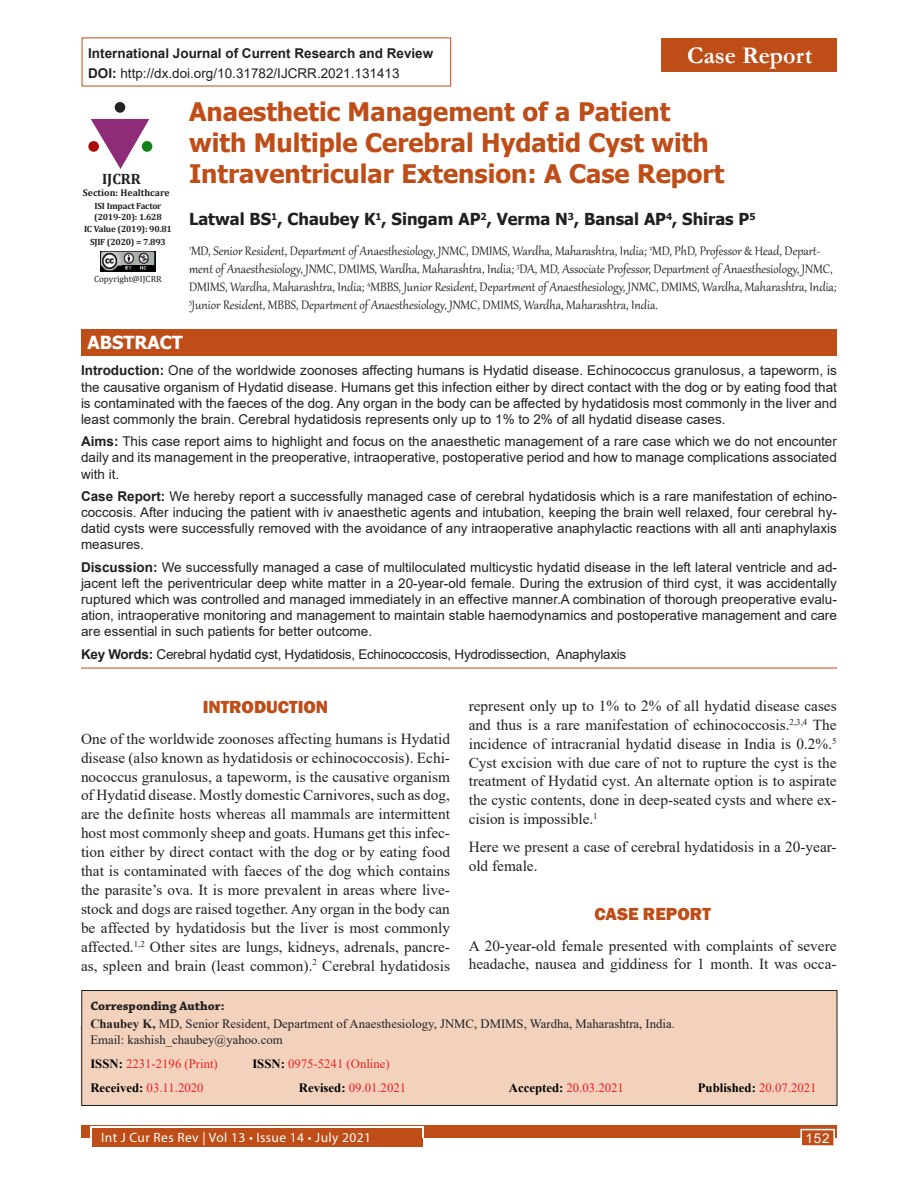
<style>
.page{position:relative;width:918px;height:1188px;background:#fff}
.page>*{position:absolute;margin:0;border:0;box-sizing:border-box;transform-origin:0 0}
.Article_title{font:700 25.5px/30.6px "Tahoma";color:#be4d18}
.Articles{font:700 24px "Garamond";color:#fff}
.Head_1{font:800 18px "Franklin Gothic";color:#be4d18}
.Head_1_copy_2{font:800 18px "Franklin Gothic";color:#be4d18}
.t1{font:700 18px "Tahoma";color:#fff}
.Author_name{font:700 16.5px "Tahoma";color:#231f20}
.Text_copy{font:15.3px/18.9px "Times New Roman";color:#231f20;text-align:justify}
.Author_affiliation{font:15px/18px "Gabriola";color:#231f20}
.t2{font:700 15px "Cambria";color:#231f20}
.Abstract_text{font:13.5px/16.2px "Arial";color:#231f20;text-align:justify}
.Keywords{font:13.5px "Arial";letter-spacing:-.02em;color:#231f20}
.t3{font:700 13.5px "Arial";color:#231f20}
.t4{font:13.5px "Myriad Pro";letter-spacing:.03em;color:#fff}
.t5{font:13.5px "Arial";color:#fff}
.Corresponding_text{font:12.75px/15.3px "Times New Roman";color:#231f20}
.Corresponding_text-2{font:12.75px "Times New Roman";color:#ee1d23}
.Corresponding_text-3{font:12.75px "Times New Roman";color:#ee2123}
.Corresponding_head{font:700 12.75px "Chaparral Pro";color:#231f20}
.Corresponding_text-4{font:700 12.75px "Times New Roman";color:#000}
.t6{font:700 9.75px "Cambria";color:#231f20}
.t7{font:700 9px/10.8px "Cambria";letter-spacing:-.02em;color:#231f20}
.Text{font:9px "Cambria";color:#231f20}
.s1{font-weight:700}
.s2{font-weight:700;color:#000}
.s3{font-weight:400;color:#ee1d23}
</style>
<div class="page">
<div style="left:81px;top:1125px;width:756px;height:13px;background:#be4d18"></div>
<div style="left:92px;top:1128px;width:330px;height:19px;background:#be4d18"></div>
<hr style="left:90px;top:1127px;width:333px;height:1px;background:#fff">
<svg style="left:90px;top:1128px;width:2px;height:10px"></svg>
<svg style="left:422px;top:1127px;width:2px;height:11px"></svg>
<div style="left:800px;top:1129px;width:35px;height:17px;background:#be4d18;border:2px solid #fff"></div>
<div style="left:81px;top:990px;width:756px;height:116px;background:#f2d2bd;border:1px solid #231f20"></div>
<svg style="left:91px;top:119px;width:58px;height:50px"></svg>
<div style="left:142px;top:141px;width:10px;height:11px;background:#128117;border-radius:50%"></div>
<div style="left:115px;top:102px;width:10px;height:11px;background:#232323;border-radius:50%"></div>
<div style="left:88px;top:141px;width:11px;height:11px;background:#ac0b0b;border-radius:50%"></div>
<img style="left:101px;top:252px;width:54px;height:19px">
<img style="left:123px;top:265px;width:31px;height:5px">
<hr style="left:81px;top:668px;width:756px;height:1px;background:#cd542a">
<div style="left:81px;top:329px;width:756px;height:27px;background:#be4d18"></div>
<div style="left:662px;top:38px;width:175px;height:34px;background:#be4d18"></div>
<p class="t3" style="left:88px;top:43px;width:347px">International Journal of Current Research and Review</p>
<p class="Abstract_text" style="left:88px;top:65px;width:313px"><span class="s1">DOI:</span> http://dx.doi.org/10.31782/IJCRR.2021.131413</p>
<p class="Articles" style="left:687px;top:39px;width:127px">Case Report</p>
<p class="t2" style="left:102px;top:168px;width:40px">IJCRR</p>
<p class="t6" style="left:83px;top:186px;width:88px">Section: Healthcare</p>
<p class="t7" style="left:94px;top:200px;width:69px">ISI Impact Factor (2019-20): 1.628</p>
<p class="t7" style="left:84px;top:224px;width:89px">IC Value (2019): 90.81</p>
<p class="t7" style="left:90px;top:236px;width:77px">SJIF (2020) = 7.893</p>
<p class="Text" style="left:94px;top:273px;width:69px">Copyright@IJCRR</p>
<p class="Article_title" style="left:189px;top:98px;width:537px">Anaesthetic Management of a Patient with Multiple Cerebral Hydatid Cyst with<br>Intraventricular Extension: A Case Report</p>
<p class="Author_name" style="left:189px;top:207px;width:568px">Latwal BS<sup>1</sup>, Chaubey K<sup>1</sup>, Singam AP<sup>2</sup>, Verma N<sup>3</sup>, Bansal AP<sup>4</sup>, Shiras P<sup>5</sup></p>
<p class="Author_affiliation" style="left:189px;top:241px;width:649px"><sup>1</sup>MD, Senior Resident, Department of Anaesthesiology, JNMC, DMIMS, Wardha, Maharashtra, India; <sup>2</sup>MD, PhD, Professor &amp; Head, Depart&shy;ment of Anaesthesiology, JNMC, DMIMS, Wardha, Maharashtra, India; <sup>3</sup>DA, MD, Associate Professor, Department of Anaesthesiology, JNMC, DMIMS, Wardha, Maharashtra, India; <sup>4</sup>MBBS, Junior Resident, Department of Anaesthesiology, JNMC, DMIMS, Wardha, Maharashtra, India; <sup>5</sup>Junior Resident, MBBS, Department of Anaesthesiology, JNMC, DMIMS, Wardha, Maharashtra, India.</p>
<p class="t1" style="left:87px;top:330px;width:97px">ABSTRACT</p>
<p class="Abstract_text" style="left:81px;top:362px;width:758px"><span class="s1">Introduction:</span> One of the worldwide zoonoses affecting humans is Hydatid disease. Echinococcus granulosus, a tapeworm, is the causative organism of Hydatid disease. Humans get this infection either by direct contact with the dog or by eating food that is contaminated with the faeces of the dog. Any organ in the body can be affected by hydatidosis most commonly in the liver and least commonly the brain. Cerebral hydatidosis represents only up to 1% to 2% of all hydatid disease cases.</p>
<p class="Abstract_text" style="left:81px;top:433px;width:757px"><span class="s1">Aims:</span> This case report aims to highlight and focus on the anaesthetic management of a rare case which we do not encounter daily and its management in the preoperative, intraoperative, postoperative period and how to manage complications associated with it.</p>
<p class="Abstract_text" style="left:81px;top:488px;width:757px"><span class="s1">Case Report:</span> We hereby report a successfully managed case of cerebral hydatidosis which is a rare manifestation of echino&shy;coccosis. After inducing the patient with iv anaesthetic agents and intubation, keeping the brain well relaxed, four cerebral hy&shy;datid cysts were successfully removed with the avoidance of any intraoperative anaphylactic reactions with all anti anaphylaxis measures.</p>
<p class="Abstract_text" style="left:81px;top:559px;width:757px"><span class="s1">Discussion:</span> We successfully managed a case of multiloculated multicystic hydatid disease in the left lateral ventricle and ad&shy;jacent left the periventricular deep white matter in a 20-year-old female. During the extrusion of third cyst, it was accidentally ruptured which was controlled and managed immediately in an effective manner.A combination of thorough preoperative evalu&shy;ation, intraoperative monitoring and management to maintain stable haemodynamics and postoperative management and care are essential in such patients for better outcome.</p>
<p class="Keywords" style="left:81px;top:644px;width:547px"><span class="s1">Key Words:</span> Cerebral hydatid cyst, Hydatidosis, Echinococcosis, Hydrodissection, Anaphylaxis</p>
<p class="Head_1" style="left:203px;top:695px;width:127px">INTRODUCTION</p>
<p class="Text_copy" style="left:81px;top:729px;width:371px">One of the worldwide zoonoses affecting humans is Hydatid disease (also known as hydatidosis or echinococcosis). Echi&shy;nococcus granulosus, a tapeworm, is the causative organism of Hydatid disease. Mostly domestic Carnivores, such as dog, are the definite hosts whereas all mammals are intermittent host most commonly sheep and goats. Humans get this infec&shy;tion either by direct contact with the dog or by eating food that is contaminated with faeces of the dog which contains the parasite’s ova. It is more prevalent in areas where live&shy;stock and dogs are raised together. Any organ in the body can be affected by hydatidosis but the liver is most commonly affected.<sup>1,2</sup> Other sites are lungs, kidneys, adrenals, pancre&shy;as, spleen and brain (least common).<sup>2</sup> Cerebral hydatidosis</p>
<p class="Text_copy" style="left:469px;top:696px;width:369px">represent only up to 1% to 2% of all hydatid disease cases and thus is a rare manifestation of echinococcosis.<sup>2,3,4</sup> The incidence of intracranial hydatid disease in India is 0.2%.<sup>5<br></sup>Cyst excision with due care of not to rupture the cyst is the treatment of Hydatid cyst. An alternate option is to aspirate the cystic contents, done in deep-seated cysts and where ex&shy;cision is impossible.<sup>1</sup></p>
<p class="Text_copy" style="left:469px;top:837px;width:369px">Here we present a case of cerebral hydatidosis in a 20-year&shy;old female.</p>
<p class="Head_1_copy_2" style="left:594px;top:902px;width:118px">CASE REPORT</p>
<p class="Text_copy" style="left:469px;top:935px;width:369px">A 20-year-old female presented with complaints of severe headache, nausea and giddiness for 1 month. It was occa-</p>
<p class="Corresponding_head" style="left:90px;top:998px;width:136px">Corresponding Author:</p>
<p class="Corresponding_text" style="left:90px;top:1016px;width:586px"><span class="s1">Chaubey K,</span> MD, Senior Resident, Department of Anaesthesiology, JNMC, DMIMS, Wardha, Maharashtra, India.<br>Email: kashish_chaubey@yahoo.com</p>
<p class="Corresponding_text-3" style="left:90px;top:1055px;width:129px"><span class="s2">ISSN:</span> 2231-2196 (Print)</p>
<p class="Corresponding_text-3" style="left:252px;top:1055px;width:139px"><span class="s2">ISSN:</span> 0975-5241 (Online)</p>
<p class="Corresponding_text-2" style="left:90px;top:1079px;width:115px"><span class="s2">Received:</span> 03.11.2020</p>
<p class="Corresponding_text-2" style="left:299px;top:1079px;width:109px"><span class="s2">Revised:</span> 09.01.2021</p>
<p class="Corresponding_text-2" style="left:509px;top:1079px;width:117px"><span class="s2">Accepted:</span> 20.03.2021</p>
<p class="Corresponding_text-4" style="left:698px;top:1079px;width:120px">Published: <span class="s3">20.07.2021</span></p>
<p class="t4" style="left:101px;top:1129px;width:271px">Int J Cur Res Rev | Vol 13 • Issue 14 • July 2021</p>
<p class="t5" style="left:806px;top:1129px;width:26px">152</p>
</div>
